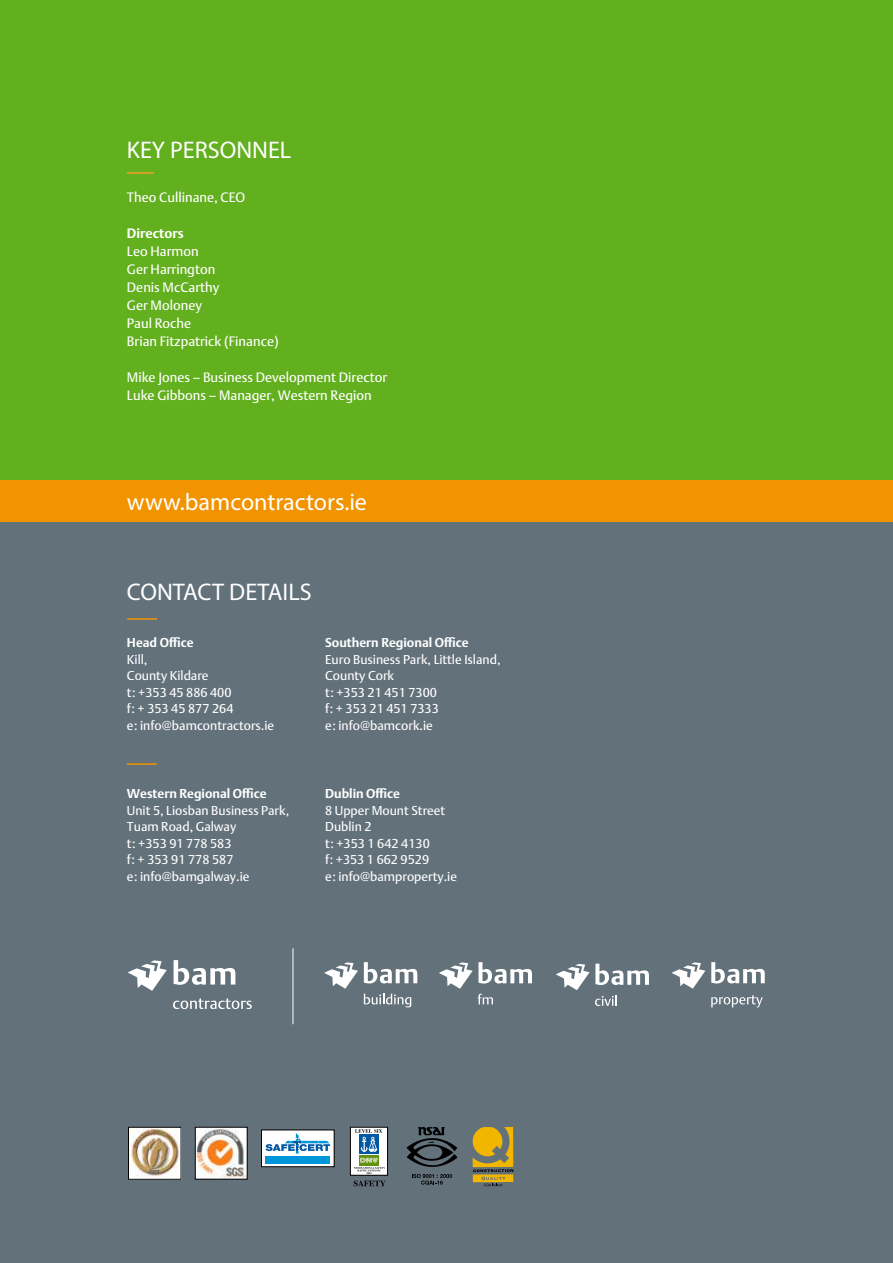
<style>
.page{position:relative;width:893px;height:1263px;background:#fff}
.page>*{position:absolute;margin:0;border:0;box-sizing:border-box;transform-origin:0 0}
.t1{font:24.15px "Myriad Pro";color:#fff}
.t2{font:13.5px/18px "DTL Argo Pro";color:#fff}
.t3{font:700 13.5px "DTL Argo Pro";color:#fff}
.t4{font:12.75px/16.5px "DTL Argo Pro";color:#fff}
.t5{font:700 12.75px "DTL Argo Pro";color:#fff}
.t6{font:700 6px "Helvetica Neue";color:#000}
</style>
<div class="page">
<div style="left:0;top:501px;width:893px;height:762px;background:#63717b"></div>
<div style="left:0;top:0;width:893px;height:501px;background:#63b01f"></div>
<div style="left:0;top:480px;width:893px;height:42px;background:#f29300"></div>
<hr style="left:127px;top:618px;width:30px;height:2px;background:#f29300">
<hr style="left:127px;top:763px;width:30px;height:2px;background:#f29300">
<hr style="left:127px;top:172px;width:27px;height:2px;background:#f49e29">
<svg style="left:128px;top:960px;width:39px;height:31px"></svg>
<svg style="left:173px;top:998px;width:79px;height:11px"></svg>
<svg style="left:174px;top:960px;width:61px;height:25px"></svg>
<svg style="left:556px;top:964px;width:93px;height:42px"></svg>
<svg style="left:324px;top:962px;width:34px;height:27px"></svg>
<svg style="left:364px;top:994px;width:47px;height:13px"></svg>
<svg style="left:364px;top:962px;width:53px;height:21px"></svg>
<svg style="left:671px;top:962px;width:34px;height:27px"></svg>
<svg style="left:711px;top:995px;width:52px;height:12px"></svg>
<svg style="left:711px;top:962px;width:54px;height:21px"></svg>
<hr style="left:293px;top:948px;width:1px;height:76px;background:#fff">
<svg style="left:439px;top:962px;width:93px;height:42px"></svg>
<img style="left:130px;top:1129px;width:49px;height:49px">
<div style="left:128px;top:1127px;width:53px;height:53px;border:1px solid #000"></div>
<div style="left:261px;top:1130px;width:73px;height:37px;background:#fff"></div>
<div style="left:261px;top:1129px;width:73px;height:38px;border:1px solid #000"></div>
<svg style="left:266px;top:1133px;width:64px;height:20px"></svg>
<div style="left:266px;top:1156px;width:64px;height:7px;background:#0096da"></div>
<svg style="left:406px;top:1127px;width:51px;height:40px"></svg>
<svg style="left:412px;top:1174px;width:40px;height:11px"></svg>
<svg style="left:473px;top:1127px;width:40px;height:59px"></svg>
<div style="left:350px;top:1127px;width:38px;height:48px;background:#fff"></div>
<div style="left:350px;top:1127px;width:38px;height:48px;border:1px solid #000"></div>
<svg style="left:359px;top:1155px;width:20px;height:3px"></svg>
<div style="left:359px;top:1135px;width:20px;height:19px;background:#0057a3"></div>
<svg style="left:354px;top:1180px;width:32px;height:6px"></svg>
<svg style="left:354px;top:1158px;width:31px;height:16px"></svg>
<svg style="left:355px;top:1129px;width:27px;height:23px"></svg>
<svg style="left:195px;top:1126px;width:53px;height:54px"></svg>
<h1 class="t1" style="left:127px;top:135px;width:166px">KEY PERSONNEL</h1>
<p class="t2" style="left:127px;top:188px;width:120px">Theo Cullinane, CEO</p>
<p class="t3" style="left:127px;top:225px;width:58px">Directors</p>
<p class="t2" style="left:127px;top:242px;width:153px">Leo Harmon<br>Ger Harrington<br>Denis McCarthy<br>Ger Moloney<br>Paul Roche<br>Brian Fitzpatrick (Finance)</p>
<p class="t2" style="left:127px;top:368px;width:262px">Mike Jones – Business Development Director<br>Luke Gibbons – Manager, Western Region</p>
<h1 class="t1" style="left:127px;top:487px;width:242px">www.bamcontractors.ie</h1>
<h1 class="t1" style="left:127px;top:577px;width:186px">CONTACT DETAILS</h1>
<p class="t5" style="left:127px;top:635px;width:68px">Head Office</p>
<p class="t4" style="left:127px;top:651px;width:149px">Kill,<br>County Kildare<br>t: +353 45 886 400<br>f: + 353 45 877 264<br>e: info@bamcontractors.ie</p>
<p class="t5" style="left:325px;top:635px;width:145px">Southern Regional Office</p>
<p class="t4" style="left:325px;top:651px;width:177px">Euro Business Park, Little Island,<br>County Cork<br>t: +353 21 451 7300<br>f: + 353 21 451 7333<br>e: info@bamcork.ie</p>
<p class="t5" style="left:127px;top:786px;width:141px">Western Regional Office</p>
<p class="t4" style="left:127px;top:802px;width:164px">Unit 5, Liosban Business Park,<br>Tuam Road, Galway<br>t: +353 91 778 583<br>f: + 353 91 778 587<br>e: info@bamgalway.ie</p>
<p class="t5" style="left:325px;top:786px;width:76px">Dublin Office</p>
<p class="t4" style="left:325px;top:802px;width:133px">8 Upper Mount Street<br>Dublin 2<br>t: +353 1 642 4130<br>f: +353 1 662 9529<br>e: info@bamproperty.ie</p>
<p class="t6" style="left:436px;top:1170px;width:3px">:</p>
</div>
